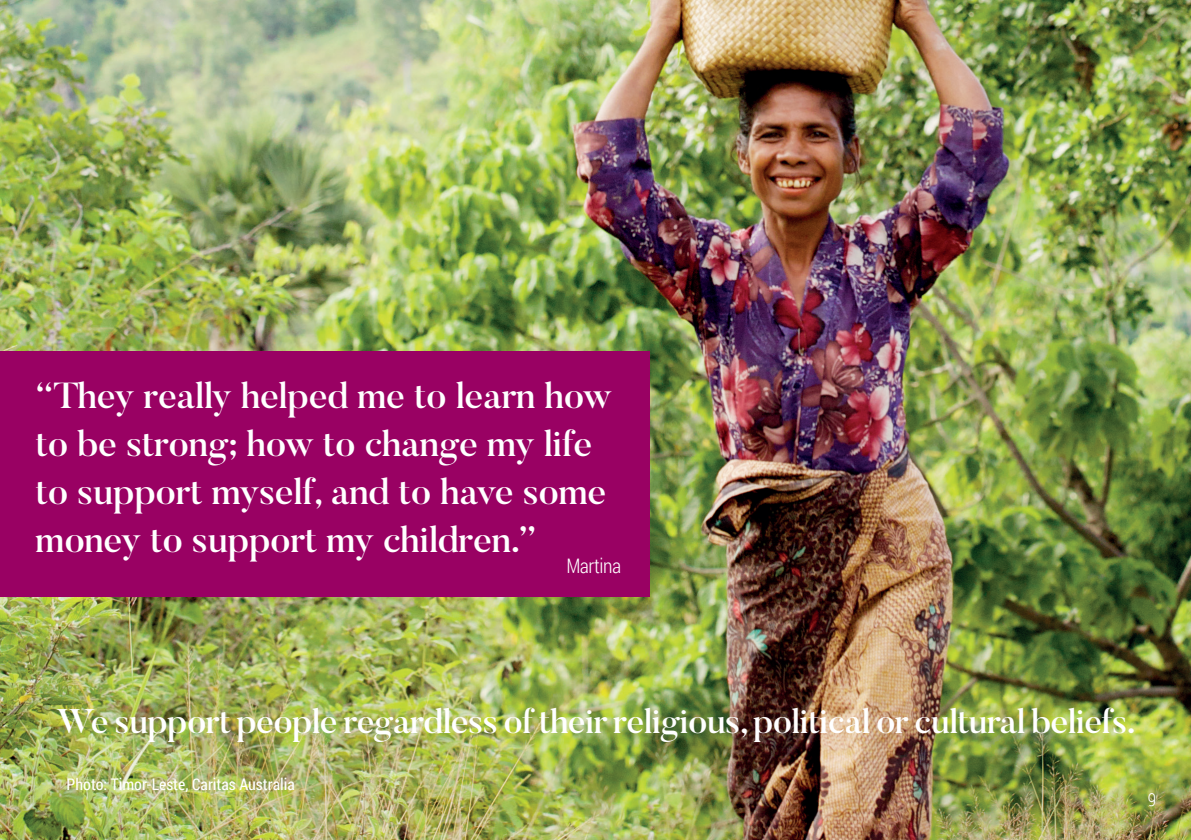
<style>
.page{position:relative;width:1191px;height:840px;background:#fff}
.page>*{position:absolute;margin:0;border:0;box-sizing:border-box;transform-origin:0 0}
.t1{font:500 36px/48px "Butler";letter-spacing:-.01em;color:#fff;scale:1.04 1}
.t2{font:500 34px "Butler";letter-spacing:-.02em;color:#fff;scale:1.04 1}
.t3{font:300 20px "Roboto Condensed";letter-spacing:-.025em;color:#fff}
.t4{font:300 18px "Roboto Condensed";color:#fff}
.t5{font:16px "Roboto Condensed";color:#fff}
</style>
<div class="page">
<img style="left:0;top:0;width:1191px;height:839px">
<div style="left:0;top:351px;width:649px;height:245px;background:#990163"></div>
<p class="t1" style="left:36px;top:371px;width:556px">“They really helped me to learn how to be strong; how to change my life to support myself, and to have some money to support my children.”</p>
<p class="t3" style="left:566px;top:552px;width:56px">Martina</p>
<p class="t2" style="left:56px;top:699px;width:1039px">We support people regardless of their religious, political or cultural beliefs.</p>
<p class="t5" style="left:67px;top:772px;width:230px">Photo: Timor-Leste, Caritas Australia</p>
<p class="t4" style="left:1147px;top:786px;width:10px">9</p>
</div>
